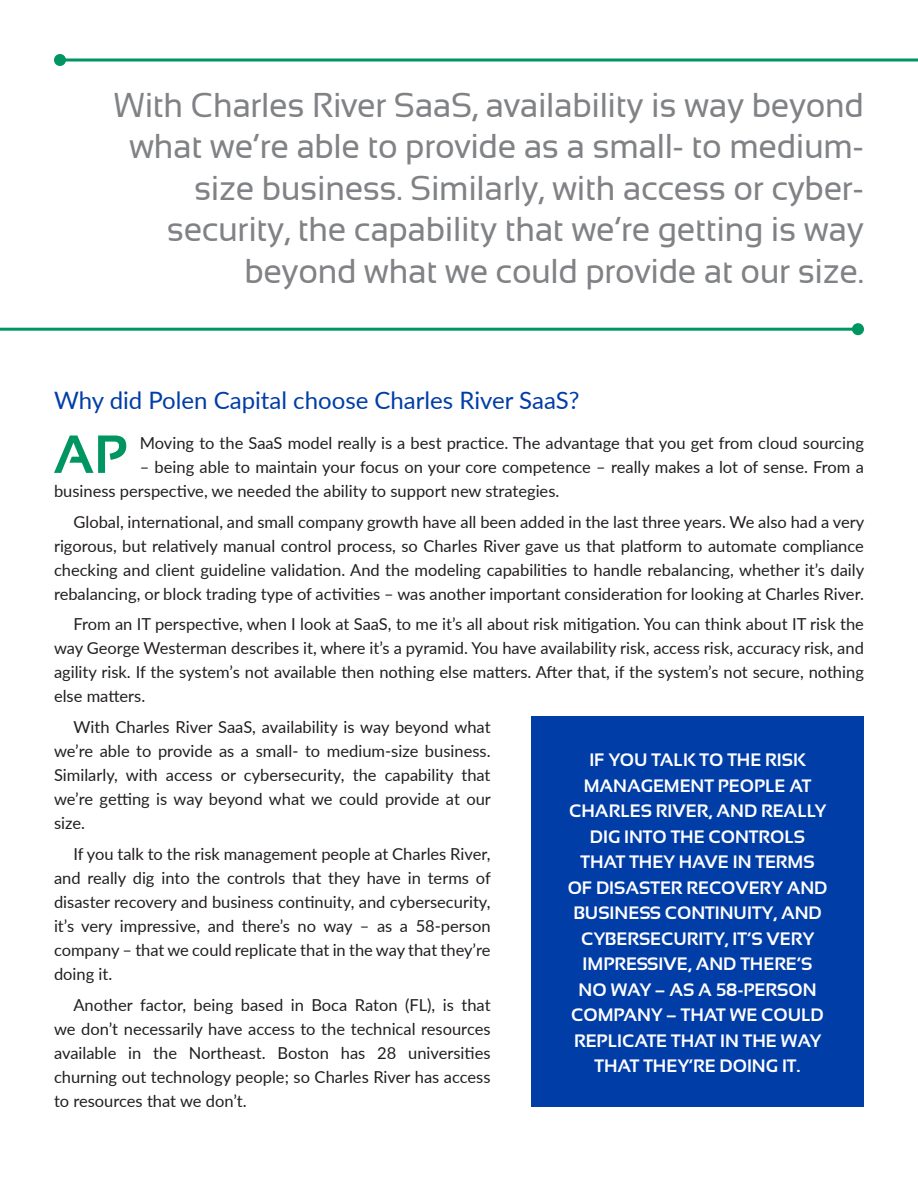
<style>
.page{position:relative;width:918px;height:1188px;background:#fff}
.page>*{position:absolute;margin:0;border:0;box-sizing:border-box;transform-origin:0 0}
.Quote_Text{font:34.5px/41.4px "Sansation";letter-spacing:-.01em;color:#808285;text-align:right}
.Question{font:24px "Lato";color:#003da7}
.Box_Text{font:700 18px/25.5px "Sansation";color:#fff;text-align:center}
.Body_Copy_Indent{font:16.5px/24px "Lato";color:#231f20;text-align:justify}
.Body_Copy{font:16.5px/24px "Lato";color:#231f20}
</style>
<div class="page">
<hr style="left:60px;top:58px;width:858px;height:3px;background:#009661">
<div style="left:54px;top:54px;width:12px;height:12px;background:#009661;border-radius:50%"></div>
<hr style="left:0;top:328px;width:858px;height:3px;background:#009661">
<div style="left:852px;top:323px;width:12px;height:12px;background:#009661;border-radius:50%"></div>
<svg style="left:54px;top:436px;width:72px;height:37px"></svg>
<div style="left:531px;top:716px;width:333px;height:391px;background:#003da7"></div>
<p class="Quote_Text" style="left:114px;top:84px;width:752px">With Charles River SaaS, availability is way beyond what we’re able to provide as a small- to medium&shy;size business. Similarly, with access or cyber&shy;security, the capability that we’re getting is way beyond what we could provide at our size.</p>
<p class="Question" style="left:54px;top:383px;width:527px">Why did Polen Capital choose Charles River SaaS?</p>
<p class="Body_Copy" style="left:140px;top:430px;width:726px">Moving to the SaaS model really is a best practice. The advantage that you get from cloud sourcing</p>
<p class="Body_Copy" style="left:54px;top:454px;width:811px;text-indent:86px">– being able to maintain your focus on your core competence – really makes a lot of sense. From a business perspective, we needed the ability to support new strategies.</p>
<p class="Body_Copy_Indent" style="left:54px;top:509px;width:812px;text-indent:20px">Global, international, and small company growth have all been added in the last three years. We also had a very rigorous, but relatively manual control process, so Charles River gave us that platform to automate compliance checking and client guideline validation. And the modeling capabilities to handle rebalancing, whether it’s daily rebalancing, or block trading type of activities – was another important consideration for looking at Charles River.</p>
<p class="Body_Copy_Indent" style="left:54px;top:612px;width:811px;text-indent:20px">From an IT perspective, when I look at SaaS, to me it’s all about risk mitigation. You can think about IT risk the way George Westerman describes it, where it’s a pyramid. You have availability risk, access risk, accuracy risk, and agility risk. If the system’s not available then nothing else matters. After that, if the system’s not secure, nothing else matters.</p>
<p class="Body_Copy_Indent" style="left:54px;top:714px;width:438px;text-indent:20px">With Charles River SaaS, availability is way beyond what we’re able to provide as a small- to medium-size business.<br>Similarly, with access or cybersecurity, the capability that we’re getting is way beyond what we could provide at our size.</p>
<p class="Body_Copy_Indent" style="left:54px;top:841px;width:438px;text-indent:20px">If you talk to the risk management people at Charles River, and really dig into the controls that they have in terms of disaster recovery and business continuity, and cybersecurity, it’s very impressive, and there’s no way – as a 58-person company – that we could replicate that in the way that they’re doing it.</p>
<p class="Body_Copy_Indent" style="left:54px;top:992px;width:438px;text-indent:20px">Another factor, being based in Boca Raton (FL), is that we don’t necessarily have access to the technical resources available in the Northeast. Boston has 28 universities churning out technology people; so Charles River has access to resources that we don’t.</p>
<p class="Box_Text" style="left:568px;top:747px;width:261px">IF YOU TALK TO THE RISK<br>MANAGEMENT PEOPLE AT<br>CHARLES RIVER, AND REALLY<br>DIG INTO THE CONTROLS<br>THAT THEY HAVE IN TERMS<br>OF DISASTER RECOVERY AND<br>BUSINESS CONTINUITY, AND<br>CYBERSECURITY, IT’S VERY<br>IMPRESSIVE, AND THERE’S<br>NO WAY – AS A 58-PERSON<br>COMPANY – THAT WE COULD<br>REPLICATE THAT IN THE WAY<br>THAT THEY’RE DOING IT.</p>
</div>
